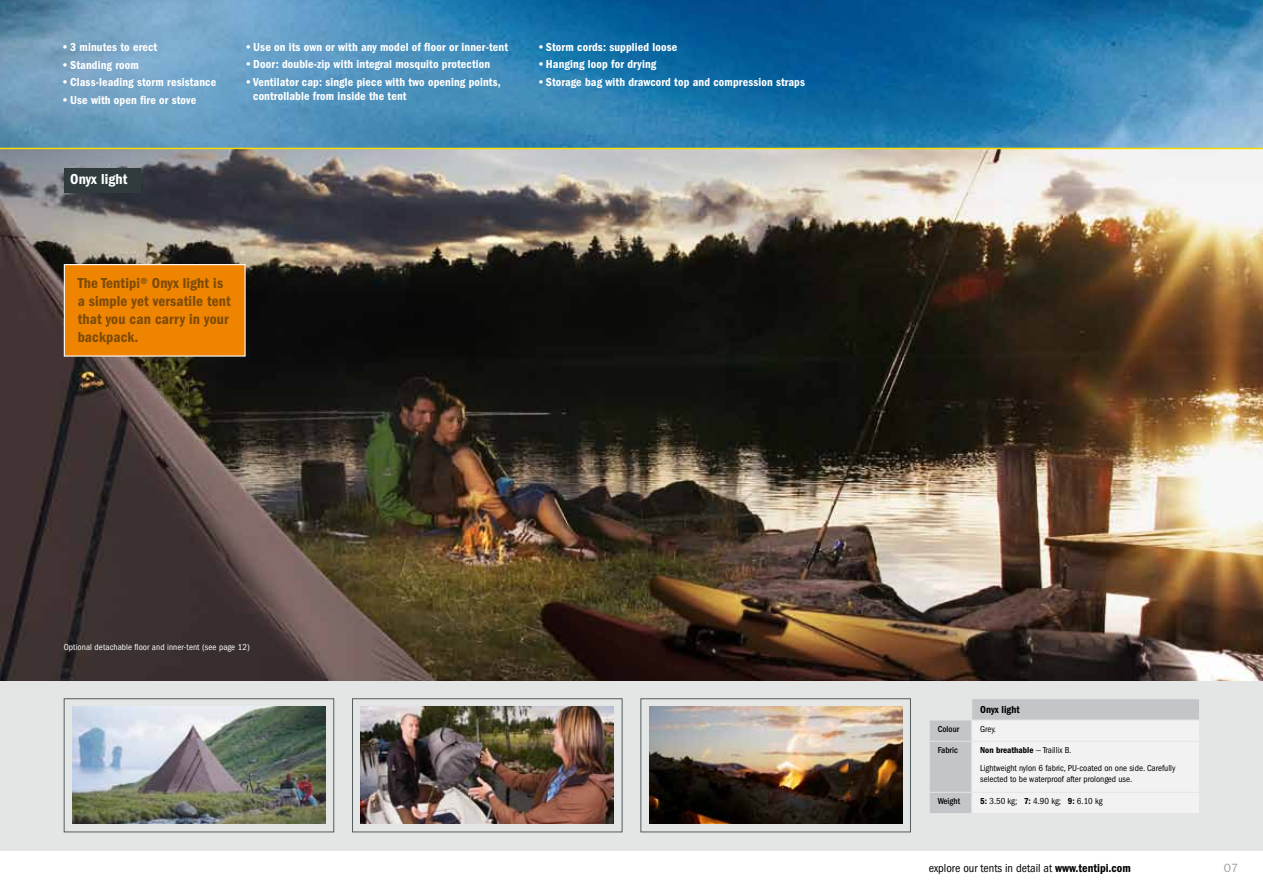
<style>
.page{position:relative;width:1263px;height:893px;background:#fff}
.page>*{position:absolute;margin:0;border:0;box-sizing:border-box;transform-origin:0 0}
.t1{font:15px/18px "ITC Franklin Gothic Std Dm Cd";letter-spacing:.01em;color:#7c4b08}
.t2{font:15px "ITC Franklin Gothic Std Dm Cd";letter-spacing:.01em;color:#fff}
.t3{font:12px/13.5px "ITC Franklin Gothic Std Dm Cd";letter-spacing:.01em;color:#fff}
.t4{font:condensed 12px "ITC Franklin Gothic Std";color:#000}
.t5{font:12px "ITC Franklin Gothic Std";color:#9c9e9f}
.t6{font:10.5px "ITC Franklin Gothic Std Dm Cd";color:#000}
.t7{font:condensed 9px/10.8px "ITC Franklin Gothic Std";color:#000}
.t8{font:condensed 9px "ITC Franklin Gothic Std";letter-spacing:.01em;color:#fff}
.t9{font:9px "ITC Franklin Gothic Std Dm Cd";color:#000}
.t10{font:500 condensed 9px "ITC Franklin Gothic Std";color:#000}
.s1{font-family:"ITC Franklin Gothic Std";font-weight:600}
.s2{font-family:"ITC Franklin Gothic Std";font-stretch:condensed}
.s3{font-family:"ITC Franklin Gothic Std Dm Cd";font-stretch:normal}
</style>
<div class="page">
<div style="left:0;top:149px;width:1263px;height:701px;background:#e3e6e4"></div>
<img style="left:0;top:0;width:1263px;height:680px">
<div style="left:64px;top:698px;width:270px;height:134px;border:1px solid #525c5f"></div>
<div style="left:352px;top:698px;width:270px;height:134px;border:1px solid #525c5f"></div>
<div style="left:640px;top:698px;width:271px;height:134px;border:1px solid #525c5f"></div>
<img style="left:72px;top:707px;width:254px;height:117px">
<img style="left:361px;top:707px;width:253px;height:117px">
<img style="left:649px;top:707px;width:253px;height:117px">
<hr style="left:0;top:148px;width:1263px;height:1px;background:#fd0">
<svg style="left:930px;top:699px;width:269px;height:114px"></svg>
<hr style="left:929px;top:720px;width:43px;height:1px;background:#e3e6e4">
<div style="left:65px;top:168px;width:76px;height:25px;background:#303b3e"></div>
<div style="left:64px;top:265px;width:181px;height:91px;background:#ef8400"></div>
<div style="left:64px;top:264px;width:182px;height:93px;border:1px solid #fff"></div>
<p class="t3" style="left:62px;top:40px;width:97px"><span class="s1">•</span>3 minutes to erect</p>
<p class="t3" style="left:62px;top:58px;width:79px"><span class="s1">•</span>Standing room</p>
<p class="t3" style="left:62px;top:76px;width:156px"><span class="s1">•</span>Class-leading storm resistance</p>
<p class="t3" style="left:62px;top:93px;width:136px"><span class="s1">•</span>Use with open fire or stove</p>
<p class="t2" style="left:70px;top:170px;width:59px">Onyx light</p>
<p class="t3" style="left:245px;top:40px;width:265px"><span class="s1">•</span>Use on its own or with any model of floor or inner-tent</p>
<p class="t3" style="left:245px;top:58px;width:247px"><span class="s1">•</span>Door: double-zip with integral mosquito protection</p>
<p class="t3" style="left:253px;top:76px;width:249px;text-indent:-9px"><span class="s1">•</span>Ventilator cap: single piece with two opening points, controllable from inside the tent</p>
<p class="t3" style="left:537px;top:40px;width:142px"><span class="s1">•</span>Storm cords: supplied loose</p>
<p class="t3" style="left:537px;top:58px;width:121px"><span class="s1">•</span>Hanging loop for drying</p>
<p class="t3" style="left:537px;top:76px;width:269px"><span class="s1">•</span>Storage bag with drawcord top and compression straps</p>
<p class="t1" style="left:78px;top:274px;width:155px">The Tentipi® Onyx light is a simple yet versatile tent that you can carry in your backpack.</p>
<p class="t8" style="left:64px;top:642px;width:188px">Optional detachable floor and inner-tent (see page 12)</p>
<p class="t6" style="left:980px;top:703px;width:41px">Onyx light</p>
<p class="t10" style="left:938px;top:723px;width:23px">Colour</p>
<p class="t7" style="left:980px;top:723px;width:17px">Grey.</p>
<p class="t10" style="left:938px;top:745px;width:22px">Fabric</p>
<p class="t9" style="left:980px;top:745px;width:93px">Non breathable <span class="s2">— Traillix B.</span></p>
<p class="t7" style="left:980px;top:763px;width:197px">Lightweight nylon 6 fabric, PU-coated on one side. Carefully selected to be waterproof after prolonged use.</p>
<p class="t10" style="left:938px;top:796px;width:24px">Weight</p>
<p class="t7" style="left:980px;top:796px;width:124px"><span class="s3">5:</span> 3.50 kg; <span class="s3">7:</span> 4.90 kg; <span class="s3">9:</span> 6.10 kg</p>
<p class="t4" style="left:929px;top:861px;width:203px">explore our tents in detail at <span class="s3">www.tentipi.com</span></p>
<p class="t5" style="left:1224px;top:861px;width:16px">07</p>
</div>
